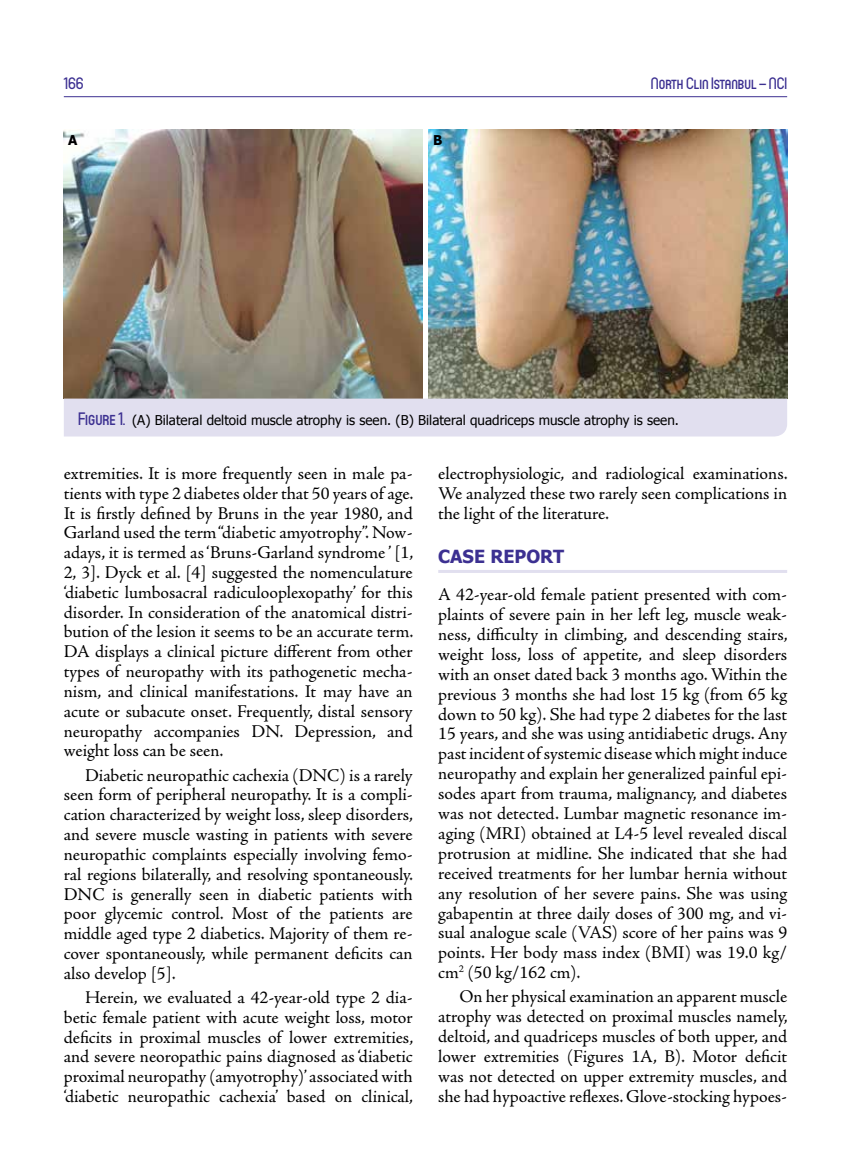
<style>
.page{position:relative;width:851px;height:1170px;background:#fff}
.page>*{position:absolute;margin:0;border:0;box-sizing:border-box;transform-origin:0 0}
.t1{font:18px/19.8px "Adobe Jenson Pro";letter-spacing:-.005em;color:#000;text-align:justify}
.t2{font:700 18px "Tahoma";color:#3c3091}
.t3{font:500 16.5px "Circula";color:#3c3091}
.t4{font:13.5px "Tahoma";color:#000}
.t5{font:700 13.5px "Tahoma";color:#000}
.s1{font-family:"Circula";font-weight:500;font-size:18px;color:#3c3091}
</style>
<div class="page">
<hr style="left:438px;top:570px;width:349px;height:3px;background:#e1dfef">
<hr style="left:64px;top:96px;width:723px;height:1px;background:#3c3091">
<img style="left:64px;top:130px;width:358px;height:268px">
<img style="left:428px;top:130px;width:359px;height:268px">
<div style="left:64px;top:398px;width:723px;height:38px;background:#e1dfef"></div>
<p class="t3" style="left:64px;top:73px;width:21px">166</p>
<p class="t3" style="left:650px;top:73px;width:138px">North Clin Istanbul – NCI</p>
<p class="t5" style="left:68px;top:130px;width:11px">A</p>
<p class="t5" style="left:433px;top:130px;width:11px">B</p>
<p class="t4" style="left:78px;top:411px;width:602px"><span class="s1">Figure 1.</span> (A) Bilateral deltoid muscle atrophy is seen. (B) Bilateral quadriceps muscle atrophy is seen.</p>
<p class="t1" style="left:64px;top:463px;width:351px">extremities. It is more frequently seen in male pa&shy;tients with type 2 diabetes older that 50 years of age.<br>It is firstly defined by Bruns in the year 1980, and Garland used the term “diabetic amyotrophy”. Now&shy;adays, it is termed as ‘Bruns-Garland syndrome ’ [1, 2, 3]. Dyck et al. [4] suggested the nomenculature ‘diabetic lumbosacral radiculooplexopathy’ for this disorder. In consideration of the anatomical distri&shy;bution of the lesion it seems to be an accurate term.<br>DA displays a clinical picture different from other types of neuropathy with its pathogenetic mecha&shy;nism, and clinical manifestations. It may have an acute or subacute onset. Frequently, distal sensory neuropathy accompanies DN. Depression, and weight loss can be seen.</p>
<p class="t1" style="left:64px;top:765px;width:351px;text-indent:21px">Diabetic neuropathic cachexia (DNC) is a rarely seen form of peripheral neuropathy. It is a compli&shy;cation characterized by weight loss, sleep disorders, and severe muscle wasting in patients with severe neuropathic complaints especially involving femo&shy;ral regions bilaterally, and resolving spontaneously.<br>DNC is generally seen in diabetic patients with poor glycemic control. Most of the patients are middle aged type 2 diabetics. Majority of them re&shy;cover spontaneously, while permanent deficits can also develop [5].</p>
<p class="t1" style="left:64px;top:987px;width:351px;text-indent:21px">Herein, we evaluated a 42-year-old type 2 dia&shy;betic female patient with acute weight loss, motor deficits in proximal muscles of lower extremities, and severe neoropathic pains diagnosed as ‘diabetic proximal neuropathy (amyotrophy)’ associated with ‘diabetic neuropathic cachexia’ based on clinical,</p>
<p class="t1" style="left:438px;top:463px;width:351px">electrophysiologic, and radiological examinations.<br>We analyzed these two rarely seen complications in the light of the literature.</p>
<p class="t2" style="left:438px;top:544px;width:127px">CASE REPORT</p>
<p class="t1" style="left:438px;top:584px;width:351px">A 42-year-old female patient presented with com&shy;plaints of severe pain in her left leg, muscle weak&shy;ness, difficulty in climbing, and descending stairs, weight loss, loss of appetite, and sleep disorders with an onset dated back 3 months ago. Within the previous 3 months she had lost 15 kg (from 65 kg down to 50 kg). She had type 2 diabetes for the last 15 years, and she was using antidiabetic drugs. Any past incident of systemic disease which might induce neuropathy and explain her generalized painful epi&shy;sodes apart from trauma, malignancy, and diabetes was not detected. Lumbar magnetic resonance im&shy;aging (MRI) obtained at L4-5 level revealed discal protrusion at midline. She indicated that she had received treatments for her lumbar hernia without any resolution of her severe pains. She was using gabapentin at three daily doses of 300 mg, and vi&shy;sual analogue scale (VAS) score of her pains was 9 points. Her body mass index (BMI) was 19.0 kg/ cm<sup>2</sup> (50 kg/162 cm).</p>
<p class="t1" style="left:438px;top:987px;width:351px;text-indent:21px">On her physical examination an apparent muscle atrophy was detected on proximal muscles namely, deltoid, and quadriceps muscles of both upper, and lower extremities (Figures 1A, B). Motor deficit was not detected on upper extremity muscles, and she had hypoactive reflexes. Glove-stocking hypoes-</p>
</div>
